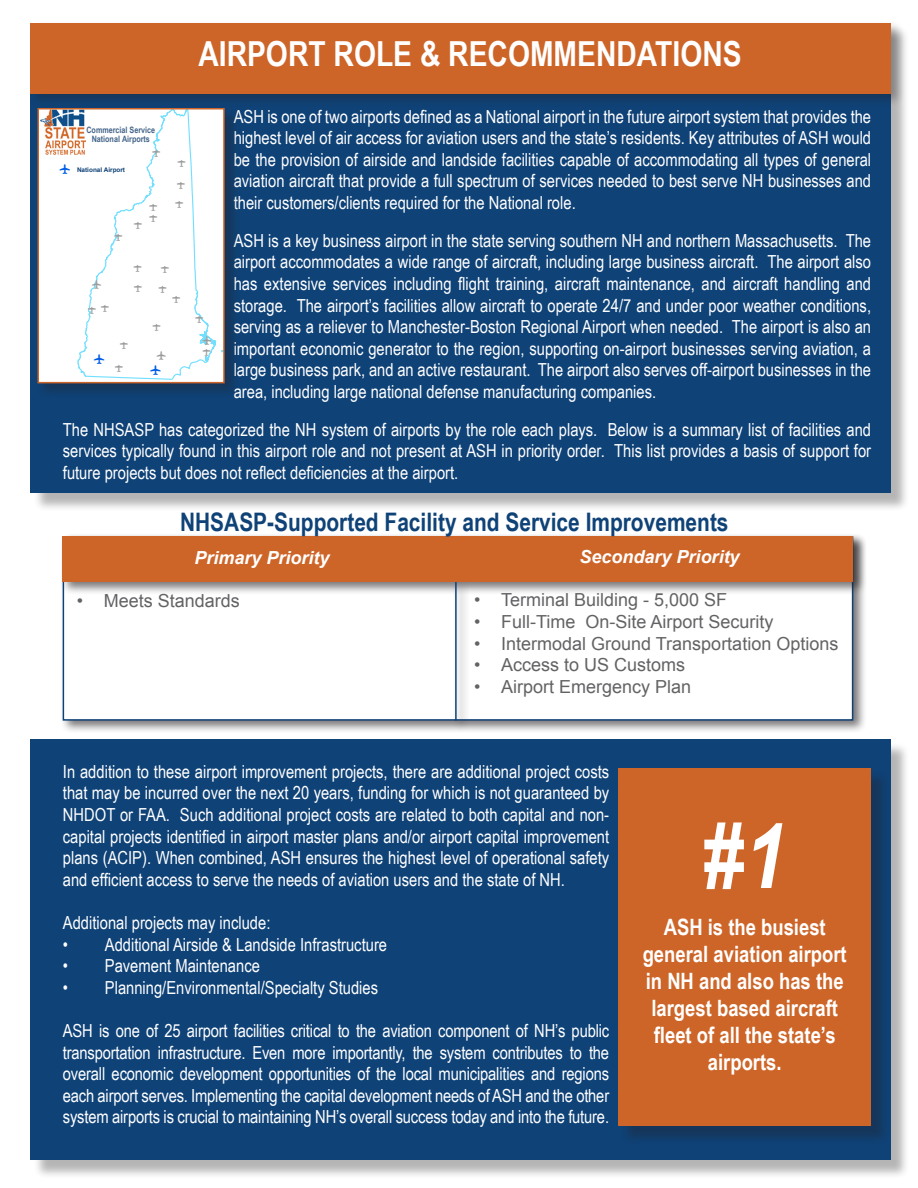
<style>
.page{position:relative;width:918px;height:1188px;background:#fff}
.page>*{position:absolute;margin:0;border:0;box-sizing:border-box;transform-origin:0 0}
.t1{font:italic 700 90px "Arial Narrow";color:#fff}
.t2{font:700 34.5px "Arial Narrow";color:#fff}
.t3{font:700 25.5px "Arial Narrow";color:#0f4277}
.t4{font:700 22.5px/27px "Arial Narrow";color:#fff;text-align:center}
.t5{font:18px/21.6px "Arial Narrow";color:#fff;text-align:justify}
.t6{font:18px "Arial";color:#636366}
.t7{font:italic 700 18px "Arial";color:#fff}
.t8{font:14.55px "ESRI Default Marker";color:#005ce6}
.t9{font:12.75px "ESRI Transportation Civic";color:#9c9c9c}
.t10{font:10.95px "ESRI Default Marker";color:#9c9c9c}
.t11{font:700 8.85px/8.6px "Arial Narrow";color:#446589;text-align:center}
.t12{font:700 6.45px "Arial";letter-spacing:-.005em;color:#0e4176}
</style>
<div class="page">
<div style="left:33px;top:26px;width:877px;height:486px;background:#231f20;opacity:.33"></div>
<div style="left:31px;top:23px;width:860px;height:470px;background:#0f4277"></div>
<div style="left:33px;top:742px;width:877px;height:437px;background:#231f20;opacity:.33"></div>
<div style="left:31px;top:740px;width:860px;height:420px;background:#0f4277"></div>
<div style="left:621px;top:771px;width:269px;height:374px;background:#231f20;opacity:.33"></div>
<div style="left:618px;top:768px;width:253px;height:358px;background:#ce6528"></div>
<div style="left:28px;top:20px;width:877px;height:87px;background:#231f20;opacity:.33"></div>
<div style="left:31px;top:23px;width:860px;height:71px;background:#ce6528"></div>
<div style="left:60px;top:533px;width:807px;height:201px;background:#231f20;opacity:.6"></div>
<div style="left:63px;top:536px;width:790px;height:185px;background:#fff;border:2px solid #0f4277"></div>
<div style="left:60px;top:533px;width:807px;height:62px;background:#231f20;opacity:.6"></div>
<div style="left:63px;top:536px;width:790px;height:46px;background:#ce6528"></div>
<div style="left:453px;top:580px;width:17px;height:152px;background:#231f20;opacity:.6"></div>
<hr style="left:455px;top:582px;width:2px;height:139px;background:#0f4277">
<div style="left:37px;top:107px;width:203px;height:292px;background:#231f20;opacity:.33"></div>
<div style="left:41px;top:111px;width:181px;height:269px;background:#fff"></div>
<img style="left:41px;top:111px;width:44px;height:43px">
<div style="left:38px;top:108px;width:187px;height:275px;border:2px solid #ce6528"></div>
<p class="t2" style="left:198px;top:28px;width:545px">AIRPORT ROLE &amp; RECOMMENDATIONS</p>
<p class="t5" style="left:234px;top:105px;width:639px">ASH is one of two airports defined as a National airport in the future airport system that provides the highest level of air access for aviation users and the state’s residents. Key attributes of ASH would be the provision of airside and landside facilities capable of accommodating all types of general aviation aircraft that provide a full spectrum of services needed to best serve NH businesses and their customers/clients required for the National role.</p>
<p class="t5" style="left:234px;top:229px;width:639px">ASH is a key business airport in the state serving southern NH and northern Massachusetts. The airport accommodates a wide range of aircraft, including large business aircraft. The airport also has extensive services including flight training, aircraft maintenance, and aircraft handling and storage. The airport’s facilities allow aircraft to operate 24/7 and under poor weather conditions, serving as a reliever to Manchester-Boston Regional Airport when needed. The airport is also an important economic generator to the region, supporting on-airport businesses serving aviation, a large business park, and an active restaurant. The airport also serves off-airport businesses in the area, including large national defense manufacturing companies.</p>
<p class="t5" style="left:63px;top:418px;width:810px">The NHSASP has categorized the NH system of airports by the role each plays. Below is a summary list of facilities and services typically found in this airport role and not present at ASH in priority order. This list provides a basis of support for future projects but does not reflect deficiencies at the airport.</p>
<p class="t11" style="left:86px;top:125px;width:70px">Commercial Service<br>National Airports</p>
<p class="t10" style="left:152px;top:146px;width:9px">p</p>
<p class="t10" style="left:178px;top:157px;width:9px">p</p>
<p class="t10" style="left:175px;top:198px;width:9px">p</p>
<p class="t8" style="left:74px;top:164px;width:12px;rotate:90deg">o</p>
<p class="t12" style="left:77px;top:165px;width:50px">National Airport</p>
<p class="t10" style="left:177px;top:179px;width:9px">p</p>
<p class="t10" style="left:150px;top:201px;width:9px">p</p>
<p class="t10" style="left:150px;top:212px;width:9px">p</p>
<p class="t10" style="left:134px;top:219px;width:9px">p</p>
<p class="t10" style="left:115px;top:231px;width:9px">p</p>
<p class="t10" style="left:134px;top:262px;width:9px">p</p>
<p class="t10" style="left:161px;top:263px;width:9px">p</p>
<p class="t9" style="left:104px;top:280px;width:10px;rotate:90deg">e</p>
<p class="t10" style="left:134px;top:281px;width:9px">p</p>
<p class="t10" style="left:159px;top:283px;width:9px">p</p>
<p class="t10" style="left:153px;top:321px;width:9px">p</p>
<p class="t10" style="left:173px;top:293px;width:9px">p</p>
<p class="t10" style="left:101px;top:302px;width:9px">p</p>
<p class="t10" style="left:88px;top:304px;width:9px">p</p>
<p class="t10" style="left:195px;top:313px;width:9px">p</p>
<p class="t9" style="left:214px;top:336px;width:10px;rotate:90deg">e</p>
<p class="t10" style="left:120px;top:339px;width:9px">p</p>
<p class="t10" style="left:203px;top:346px;width:9px">p</p>
<p class="t9" style="left:169px;top:351px;width:10px;rotate:90deg">e</p>
<p class="t8" style="left:108px;top:354px;width:12px;rotate:90deg">o</p>
<p class="t10" style="left:115px;top:362px;width:9px">p</p>
<p class="t8" style="left:164px;top:365px;width:12px;rotate:90deg">o</p>
<p class="t3" style="left:180px;top:503px;width:550px">NHSASP-Supported Facility and Service Improvements</p>
<p class="t7" style="left:195px;top:546px;width:137px">Primary Priority</p>
<p class="t6" style="left:77px;top:589px;width:165px">• Meets Standards</p>
<p class="t7" style="left:580px;top:545px;width:162px">Secondary Priority</p>
<p class="t6" style="left:474px;top:588px;width:255px">• Terminal Building - 5,000 SF</p>
<p class="t6" style="left:474px;top:610px;width:301px">• Full-Time On-Site Airport Security</p>
<p class="t6" style="left:474px;top:632px;width:366px">• Intermodal Ground Transportation Options</p>
<p class="t6" style="left:474px;top:653px;width:213px">• Access to US Customs</p>
<p class="t6" style="left:474px;top:675px;width:219px">• Airport Emergency Plan</p>
<p class="t5" style="left:63px;top:760px;width:548px">In addition to these airport improvement projects, there are additional project costs that may be incurred over the next 20 years, funding for which is not guaranteed by NHDOT or FAA. Such additional project costs are related to both capital and non&shy;capital projects identified in airport master plans and/or airport capital improvement plans (ACIP). When combined, ASH ensures the highest level of operational safety and efficient access to serve the needs of aviation users and the state of NH.</p>
<p class="t5" style="left:63px;top:911px;width:209px">Additional projects may include:</p>
<p class="t5" style="left:63px;top:933px;width:326px">• Additional Airside &amp; Landside Infrastructure</p>
<p class="t5" style="left:63px;top:954px;width:199px">• Pavement Maintenance</p>
<p class="t5" style="left:63px;top:976px;width:317px">• Planning/Environmental/Specialty Studies</p>
<p class="t5" style="left:63px;top:1019px;width:548px">ASH is one of 25 airport facilities critical to the aviation component of NH’s public transportation infrastructure. Even more importantly, the system contributes to the overall economic development opportunities of the local municipalities and regions each airport serves. Implementing the capital development needs of ASH and the other system airports is crucial to maintaining NH’s overall success today and into the future.</p>
<p class="t1" style="left:704px;top:788px;width:84px">#1</p>
<p class="t4" style="left:643px;top:912px;width:206px">ASH is the busiest general aviation airport in NH and also has the largest based aircraft fleet of all the state’s airports.</p>
</div>
